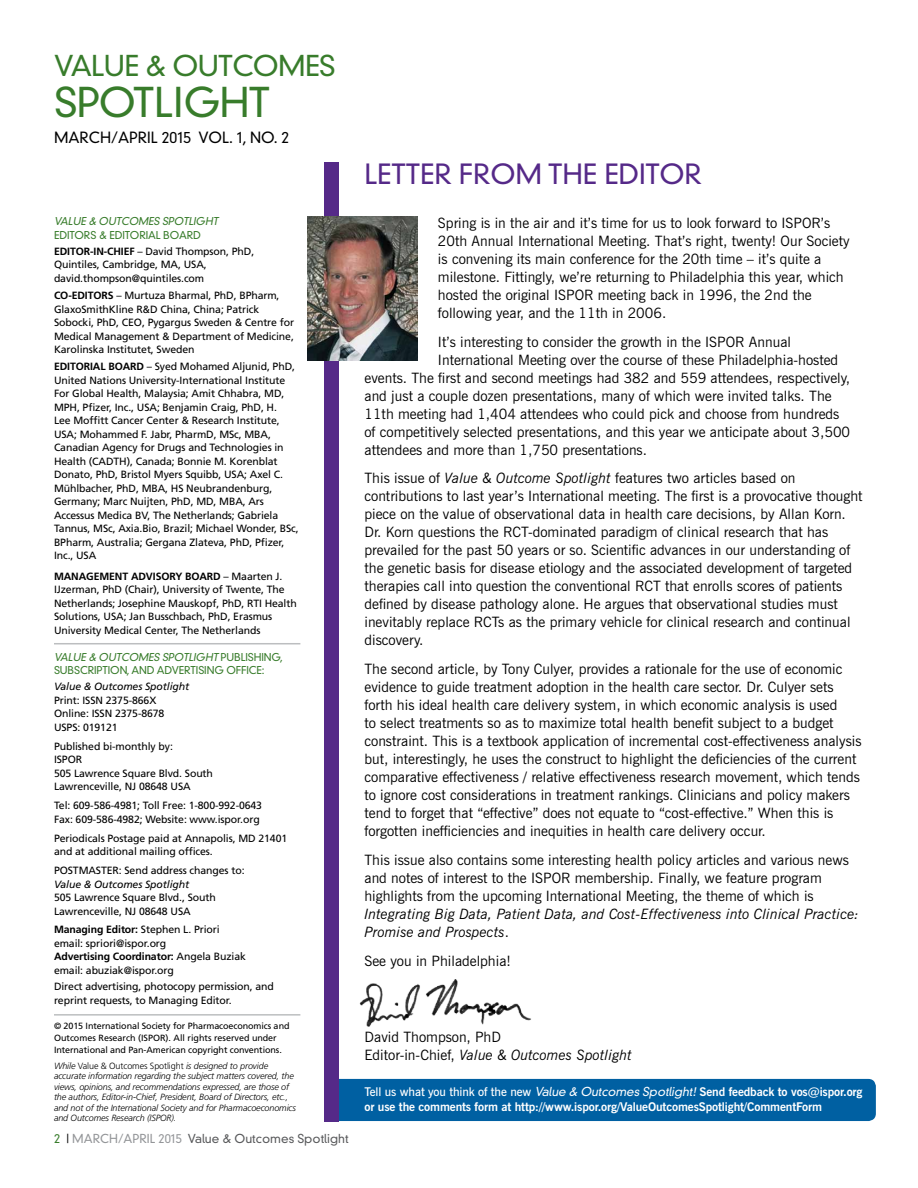
<style>
.page{position:relative;width:918px;height:1188px;background:#fff}
.page>*{position:absolute;margin:0;border:0;box-sizing:border-box;transform-origin:0 0}
.t1{font:300 39.75px "DIN Neuzeit Grotesk";color:#387c2b}
.t2{font:300 27.9px "DIN Neuzeit Grotesk";letter-spacing:-.025em;color:#387c2b}
.t3{font:300 27px "DIN Neuzeit Grotesk";letter-spacing:-.005em;color:#552988}
.t4{font:300 15px "DIN Neuzeit Grotesk";color:#000}
.t5{font:14.25px/18px "News Gothic BT";color:#000}
.t6{font:italic 14.25px/18px "News Gothic BT";color:#000}
.t7{font:700 12px/15px "News Gothic BT";letter-spacing:-.01em;color:#fff}
.t8{font:300 12px "DIN Neuzeit Grotesk";color:#58595b}
.t9{font:10.5px/13.5px "Frutiger";letter-spacing:-.01em;color:#000}
.t10{font:300 10.5px "DIN Neuzeit Grotesk";letter-spacing:-.01em;color:#387c2b}
.t11{font:italic 10.5px "Frutiger";letter-spacing:-.01em;color:#000}
.t12{font:italic 300 10.5px "DIN Neuzeit Grotesk";letter-spacing:.21em;color:#387c2b}
.t13{font:700 10.5px "Frutiger";letter-spacing:-.01em;color:#000}
.t14{font:italic 300 9px/10.5px "Frutiger";letter-spacing:-.01em;color:#000}
.t15{font:9px/12px "Frutiger";letter-spacing:-.01em;color:#000}
.s1{font-weight:700}
.s2{font-style:italic}
.s3{font-style:normal}
.s4{color:#387c2b}
.s5{color:#000}
.s6{color:#939598}
.s7{font-weight:600}
.s8{font-family:"DIN Neuzeit Grotesk";font-weight:300;font-style:italic}
.s9{font-weight:600;font-style:italic}
</style>
<div class="page">
<div style="left:324px;top:1079px;width:552px;height:42px;background:#0060a2;border-radius:8px"></div>
<hr style="left:54px;top:643px;width:246px;height:1px;background:#bcbec0">
<hr style="left:54px;top:1014px;width:246px;height:2px;background:#bcbec0">
<div style="left:324px;top:162px;width:14px;height:959px;background:#552988"></div>
<img style="left:359px;top:979px;width:172px;height:48px">
<img style="left:307px;top:217px;width:111px;height:144px">
<h2 class="t2" style="left:54px;top:49px;width:203px">VALUE &amp; OUTCOM</h2>
<h2 class="t2" style="left:305px;top:49px;width:29px">ES</h2>
<h1 class="t1" style="left:54px;top:78px;width:124px">SPOTLIGH</h1>
<h1 class="t1" style="left:249px;top:78px;width:23px">T</h1>
<p class="t4" style="left:54px;top:129px;width:156px">MARCH/APRIL 2015 VOL</p>
<p class="t4" style="left:229px;top:129px;width:62px">. 1, NO. 2</p>
<p class="t12" style="left:54px;top:215px;width:78px">VALUE &amp; OUTCOM</p>
<p class="t12" style="left:148px;top:215px;width:23px">ES SPO</p>
<p class="t12" style="left:183px;top:215px;width:13px">TLIGH</p>
<p class="t12" style="left:213px;top:215px;width:9px">T</p>
<p class="t10" style="left:54px;top:229px;width:148px">EDITO RS &amp; EDITO RIAL BOARD</p>
<p class="t9" style="left:54px;top:244px;width:202px"><span class="s1">Editor-IN-CHIEF</span> – David Thompson, PhD,<br>Quintiles, Cambridge, MA, USA, david.thompson@quintiles.com</p>
<p class="t9" style="left:54px;top:289px;width:242px"><span class="s1">Co-Editors</span> – Murtuza Bharmal, PhD, BPharm, GlaxoSmithKline R&amp;D China, China; Patrick Sobocki, PhD, CEO, Pygargus Sweden &amp; Centre for Medical Management &amp; Department of Medicine, Karolinska Institutet, Sweden</p>
<p class="t9" style="left:54px;top:360px;width:246px"><span class="s1">editorial board</span> – Syed Mohamed Aljunid, PhD, United Nations University-International Institute For Global Health, Malaysia; Amit Chhabra, MD, MPH, Pfizer, Inc., USA; Benjamin Craig, PhD, H.<br>Lee Moffitt Cancer Center &amp; Research Institute, USA; Mohammed F. Jabr, PharmD, MSc, MBA, Canadian Agency for Drugs and Technologies in Health (CADTH), Canada; Bonnie M. Korenblat Donato, PhD, Bristol Myers Squibb, USA; Axel C.<br>Mühlbacher, PhD, MBA, HS Neubrandenburg, Germany; Marc Nuijten, PhD, MD, MBA, Ars Accessus Medica BV, The Netherlands; Gabriela Tannus, MSc, Axia.Bio, Brazil; Michael Wonder, BSc, BPharm, Australia; Gergana Zlateva, PhD, Pfizer, Inc., USA</p>
<p class="t13" style="left:54px;top:570px;width:106px">MANAGEMENT ADVISOR</p>
<p class="t13" style="left:175px;top:570px;width:18px">Y BOARD</p>
<p class="t9" style="left:54px;top:569px;width:244px;text-indent:170px">– Maarten J.<br>IJzerman, PhD (Chair), University of Twente, The Netherlands; Josephine Mauskopf, PhD, RTI Health Solutions, USA; Jan Busschbach, PhD, Erasmus University Medical Center, The Netherlands</p>
<p class="t12" style="left:54px;top:651px;width:78px">VALUE &amp; OUTCOM</p>
<p class="t12" style="left:148px;top:651px;width:23px">ES SPO</p>
<p class="t12" style="left:183px;top:651px;width:13px">TLIGH</p>
<p class="t10" style="left:213px;top:651px;width:29px"><span class="s2">T</span> PUBLISHING</p>
<p class="t10" style="left:280px;top:651px;width:4px">,</p>
<p class="t10" style="left:54px;top:664px;width:21px">SUBSC</p>
<p class="t10" style="left:88px;top:664px;width:115px">RIPTION, AN D ADVERTISING</p>
<p class="t10" style="left:226px;top:664px;width:40px">OFFICE:</p>
<p class="t11" style="left:54px;top:681px;width:137px">Value &amp; Outcomes Spotlight</p>
<p class="t9" style="left:54px;top:693px;width:112px">Print: ISSN 2375-866X<br>Online: ISSN 2375-8678<br>USPS: 019121</p>
<p class="t9" style="left:54px;top:739px;width:161px">Published bi-monthly by:<br>ISPOR<br>505 Lawrence Square Blvd. South<br>Lawrenceville, NJ 08648 USA</p>
<p class="t9" style="left:54px;top:799px;width:210px">Tel: 609-586-4981; Toll Free: 1-800-992-0643<br>Fax: 609-586-4982; Website: www.ispor.org</p>
<p class="t9" style="left:54px;top:831px;width:235px">Periodicals Postage paid at Annapolis, MD 21401 and at additional mailing offices.</p>
<p class="t9" style="left:54px;top:864px;width:192px">POSTMASTER: Send address changes to:</p>
<p class="t11" style="left:54px;top:878px;width:137px">Value &amp; Outcomes Spotlight</p>
<p class="t9" style="left:54px;top:891px;width:163px">505 Lawrence Square Blvd., South<br>Lawrenceville, NJ 08648 USA</p>
<p class="t9" style="left:54px;top:923px;width:193px"><span class="s1">Managing Editor:</span> Stephen L. Priori email: spriori@ispor.org<br><span class="s1">Advertising Coordinator:</span> Angela Buziak email: abuziak@ispor.org</p>
<p class="t9" style="left:54px;top:980px;width:221px">Direct advertising, photocopy permission, and reprint requests, to Managing Editor.</p>
<p class="t15" style="left:54px;top:1020px;width:237px">© 2015 International Society for Pharmacoeconomics and<br>Outcomes Research (ISPOR). All rights reserved under<br>International and Pan-American copyright conventions.</p>
<p class="t14" style="left:54px;top:1061px;width:244px">While <span class="s3">Value &amp; Outcomes Spotlight</span> is designed to provide accurate information regarding the subject matters covered, the views, opinions, and recommendations expressed, are those of the authors, Editor-in-Chief, President, Board of Directors, etc., and not of the International Society and for Pharmacoeconomics and Outcomes Research (ISPOR).</p>
<p class="t8" style="left:54px;top:1132px;width:296px"><span class="s4">2</span> <span class="s5">|</span> <span class="s6">MARCH/APRIL 2015</span> VALUE &amp; OUTCOMES SPOTLIGHT</p>
<h3 class="t3" style="left:364px;top:158px;width:339px">LETTER FROM TH E EDITOR</h3>
<p class="t5" style="left:438px;top:214px;width:413px">Spring is in the air and it’s time for us to look forward to ISPOR’s 20th Annual International Meeting. That’s right, twenty! Our Society is convening its main conference for the 20th time – it’s quite a milestone. Fittingly, we’re returning to Philadelphia this year, which hosted the original ISPOR meeting back in 1996, the 2nd the following year, and the 11th in 2006.</p>
<p class="t5" style="left:438px;top:332px;width:355px">It’s interesting to consider the growth in the ISPOR Annual</p>
<p class="t5" style="left:438px;top:350px;width:402px">International Meeting over the course of these Philadelphia-hosted</p>
<p class="t5" style="left:364px;top:368px;width:487px">events. The first and second meetings had 382 and 559 attendees, respectively,</p>
<p class="t5" style="left:364px;top:386px;width:469px">and just a couple dozen presentations, many of which were invited talks. The</p>
<p class="t5" style="left:364px;top:404px;width:476px">11th meeting had 1,404 attendees who could pick and choose from hundreds</p>
<p class="t5" style="left:364px;top:422px;width:487px">of competitively selected presentations, and this year we anticipate about 3,500</p>
<p class="t5" style="left:364px;top:440px;width:284px">attendees and more than 1,750 presentations.</p>
<p class="t5" style="left:364px;top:469px;width:500px">This issue of <span class="s2">Value &amp; Outcome Spotlight</span> features two articles based on contributions to last year’s International meeting. The first is a provocative thought piece on the value of observational data in health care decisions, by Allan Korn.<br>Dr. Korn questions the RCT-dominated paradigm of clinical research that has prevailed for the past 50 years or so. Scientific advances in our understanding of the genetic basis for disease etiology and the associated development of targeted therapies call into question the conventional RCT that enrolls scores of patients defined by disease pathology alone. He argues that observational studies must inevitably replace RCTs as the primary vehicle for clinical research and continual discovery.</p>
<p class="t5" style="left:364px;top:660px;width:499px">The second article, by Tony Culyer, provides a rationale for the use of economic evidence to guide treatment adoption in the health care sector. Dr. Culyer sets forth his ideal health care delivery system, in which economic analysis is used<br>to select treatments so as to maximize total health benefit subject to a budget constraint. This is a textbook application of incremental cost-effectiveness analysis but, interestingly, he uses the construct to highlight the deficiencies of the current comparative effectiveness / relative effectiveness research movement, which tends to ignore cost considerations in treatment rankings. Clinicians and policy makers tend to forget that “effective” does not equate to “cost-effective.” When this is forgotten inefficiencies and inequities in health care delivery occur.</p>
<p class="t5" style="left:364px;top:851px;width:486px">This issue also contains some interesting health policy articles and various news and notes of interest to the ISPOR membership. Finally, we feature program highlights from the upcoming International Meeting, the theme of which is</p>
<p class="t6" style="left:364px;top:905px;width:496px">Integrating Big Data, Patient Data, and Cost-Effectiveness into Clinical Practice:<br>Promise and Prospects<span class="s3">.</span></p>
<p class="t5" style="left:364px;top:952px;width:148px">See you in Philadelphia!</p>
<p class="t5" style="left:364px;top:1028px;width:269px">David Thompson, PhD<br>Editor-in-Chief, <span class="s2">Value &amp; Outcomes Spotlight</span></p>
<p class="t7" style="left:364px;top:1084px;width:500px"><span class="s7">Tell us what you think of the new</span> <span class="s8">VALUE &amp; OUTCOMES SPOTLIGHT</span><span class="s9">!</span> Send feedback to vos@ispor.org or use the comments form at http://www.ispor.org/ValueOutcomesSpotlight/CommentForm</p>
</div>
